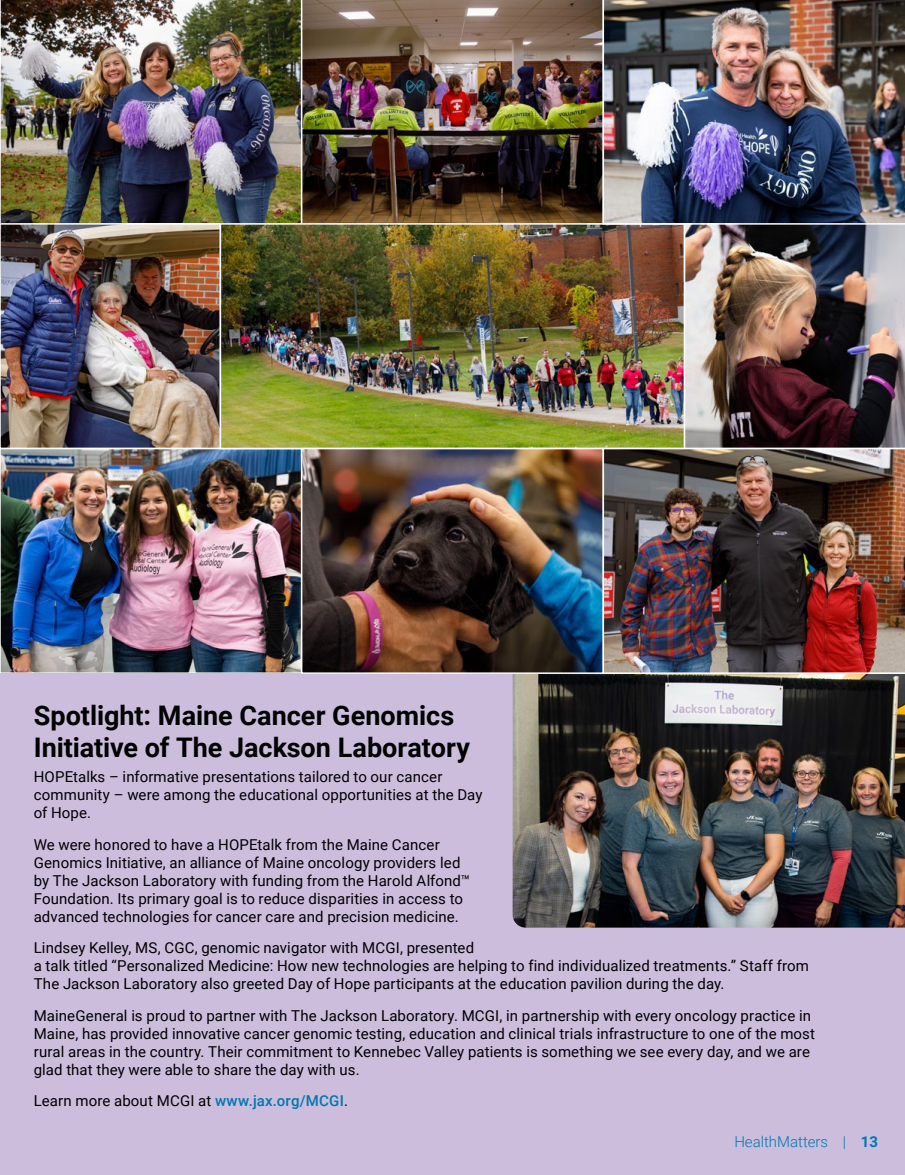
<style>
.page{position:relative;width:905px;height:1175px;background:#fff}
.page>*{position:absolute;margin:0;border:0;box-sizing:border-box;transform-origin:0 0}
.t1{font:700 27px/32.4px "Roboto";color:#000}
.t2{font:15px/18px "Roboto";letter-spacing:.005em;color:#000}
.t3{font:300 15px "Roboto";color:#0078ae}
.s1{font-weight:500;color:#0078ae}
.s2{font-weight:700}
</style>
<div class="page">
<img style="left:3px;top:226px;width:679px;height:445px">
<img style="left:1px;top:0;width:300px;height:223px">
<div style="left:0;top:223px;width:221px;height:226px;border:2px solid #fff"></div>
<div style="left:0;top:448px;width:302px;height:226px;border:2px solid #fff"></div>
<img style="left:0;top:0;width:1px;height:1174px">
<div style="left:0;top:674px;width:904px;height:500px;background:#ccbddd"></div>
<img style="left:512px;top:674px;width:392px;height:253px">
<img style="left:302px;top:0;width:300px;height:223px">
<div style="left:220px;top:223px;width:465px;height:226px;border:2px solid #fff"></div>
<div style="left:301px;top:448px;width:303px;height:226px;border:2px solid #fff"></div>
<img style="left:602px;top:0;width:302px;height:224px">
<img style="left:683px;top:223px;width:221px;height:225px">
<img style="left:602px;top:448px;width:302px;height:226px">
<h1 class="t1" style="left:34px;top:698px;width:438px">Spotlight: Maine Cancer Genomics<br>Initiative of The Jackson Laboratory</h1>
<p class="t2" style="left:34px;top:767px;width:450px">HOPEtalks – informative presentations tailored to our cancer community – were among the educational opportunities at the Day of Hope.</p>
<p class="t2" style="left:34px;top:835px;width:438px">We were honored to have a HOPEtalk from the Maine Cancer Genomics Initiative, an alliance of Maine oncology providers led by The Jackson Laboratory with funding from the Harold Alfond™ Foundation. Its primary goal is to reduce disparities in access to advanced technologies for cancer care and precision medicine.</p>
<p class="t2" style="left:34px;top:938px;width:776px">Lindsey Kelley, MS, CGC, genomic navigator with MCGI, presented<br>a talk titled “Personalized Medicine: How new technologies are helping to find individualized treatments.” Staff from<br>The Jackson Laboratory also greeted Day of Hope participants at the education pavilion during the day.</p>
<p class="t2" style="left:34px;top:1006px;width:782px">MaineGeneral is proud to partner with The Jackson Laboratory. MCGI, in partnership with every oncology practice in Maine, has provided innovative cancer genomic testing, education and clinical trials infrastructure to one of the most rural areas in the country. Their commitment to Kennebec Valley patients is something we see every day, and we are glad that they were able to share the day with us.</p>
<p class="t2" style="left:34px;top:1091px;width:316px">Learn more about MCGI at <span class="s1">www.jax.org/MCGI</span>.</p>
<p class="t3" style="left:734px;top:1131px;width:145px">HealthMatters | <span class="s2">13</span></p>
</div>
